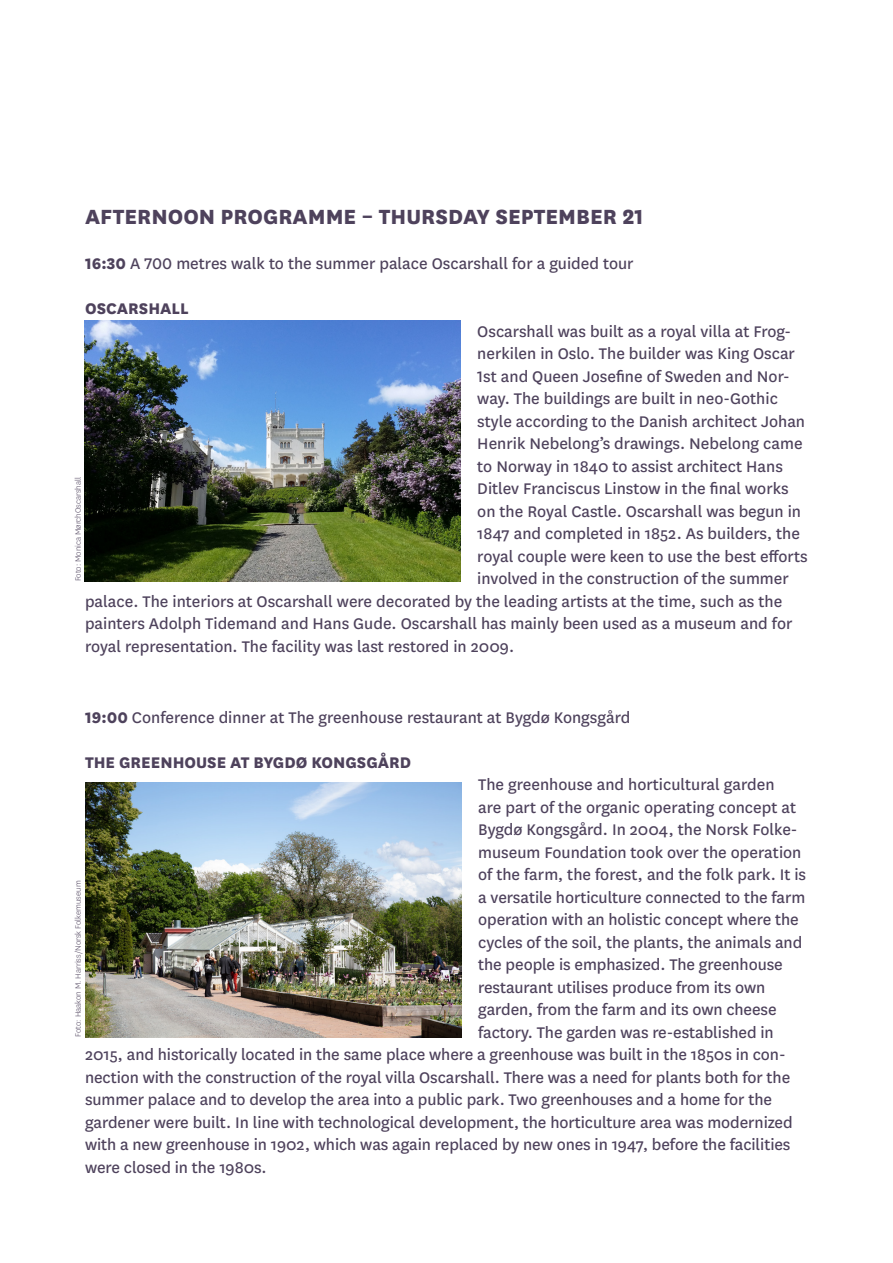
<style>
.page{position:relative;width:893px;height:1263px;background:#fff}
.page>*{position:absolute;margin:0;border:0;box-sizing:border-box;transform-origin:0 0}
.t1{font:800 24px "National";color:#4e425c}
.t2{font:18px "National";letter-spacing:-.005em;color:#4e425c}
.t3{font:800 18px "National";color:#4e425c}
.t4{font:300 9px "National";color:#4e425c}
.s1{font-weight:800}
</style>
<div class="page">
<img style="left:84px;top:320px;width:376px;height:261px">
<img style="left:85px;top:782px;width:376px;height:255px">
<h1 class="t1" style="left:85px;top:199px;width:560px">AFTERNOON PROGRAMME – THURSDAY SEPTEMBER 21</h1>
<p class="t2" style="left:85px;top:252px;width:550px"><span class="s1">16:30</span> A 700 metres walk to the summer palace Oscarshall for a guided tour</p>
<p class="t3" style="left:85px;top:296px;width:105px">OSCARSHALL</p>
<p class="t2" style="left:477px;top:319px;width:315px">Oscarshall was built as a royal villa at Frog-</p>
<p class="t2" style="left:477px;top:342px;width:319px">nerkilen in Oslo. The builder was King Oscar</p>
<p class="t2" style="left:477px;top:364px;width:314px">1st and Queen Josefine of Sweden and Nor-</p>
<p class="t2" style="left:477px;top:387px;width:302px">way. The buildings are built in neo-Gothic</p>
<p class="t2" style="left:477px;top:409px;width:329px">style according to the Danish architect Johan</p>
<p class="t2" style="left:477px;top:432px;width:327px">Henrik Nebelong’s drawings. Nebelong came</p>
<p class="t2" style="left:477px;top:454px;width:307px">to Norway in 1840 to assist architect Hans</p>
<p class="t2" style="left:477px;top:477px;width:313px">Ditlev Franciscus Linstow in the final works</p>
<p class="t2" style="left:477px;top:499px;width:325px">on the Royal Castle. Oscarshall was begun in</p>
<p class="t2" style="left:477px;top:522px;width:324px">1847 and completed in 1852. As builders, the</p>
<p class="t2" style="left:477px;top:544px;width:332px">royal couple were keen to use the best efforts</p>
<p class="t2" style="left:477px;top:567px;width:313px">involved in the construction of the summer</p>
<p class="t2" style="left:85px;top:589px;width:699px">palace. The interiors at Oscarshall were decorated by the leading artists at the time, such as the</p>
<p class="t2" style="left:85px;top:612px;width:709px">painters Adolph Tidemand and Hans Gude. Oscarshall has mainly been used as a museum and for</p>
<p class="t2" style="left:85px;top:634px;width:431px">royal representation. The facility was last restored in 2009.</p>
<p class="t4" style="left:73px;top:581px;width:106px;rotate:-90deg">Foto: Monica MørchOscarshall</p>
<p class="t2" style="left:85px;top:705px;width:547px"><span class="s1">19:00</span> Conference dinner at The greenhouse restaurant at Bygdø Kongsgård</p>
<p class="t3" style="left:85px;top:749px;width:328px">THE GREENHOUSE AT BYGDØ KONGSGÅRD</p>
<p class="t2" style="left:478px;top:773px;width:298px">The greenhouse and horticultural garden</p>
<p class="t2" style="left:478px;top:795px;width:319px">are part of the organic operating concept at</p>
<p class="t2" style="left:478px;top:818px;width:321px">Bygdø Kongsgård. In 2004, the Norsk Folke-</p>
<p class="t2" style="left:478px;top:840px;width:325px">museum Foundation took over the operation</p>
<p class="t2" style="left:478px;top:863px;width:329px">of the farm, the forest, and the folk park. It is</p>
<p class="t2" style="left:478px;top:885px;width:329px">a versatile horticulture connected to the farm</p>
<p class="t2" style="left:478px;top:908px;width:322px">operation with an holistic concept where the</p>
<p class="t2" style="left:478px;top:930px;width:326px">cycles of the soil, the plants, the animals and</p>
<p class="t2" style="left:478px;top:953px;width:306px">the people is emphasized. The greenhouse</p>
<p class="t2" style="left:478px;top:975px;width:289px">restaurant utilises produce from its own</p>
<p class="t2" style="left:478px;top:998px;width:300px">garden, from the farm and its own cheese</p>
<p class="t2" style="left:478px;top:1020px;width:297px">factory. The garden was re-established in</p>
<p class="t2" style="left:85px;top:1043px;width:702px">2015, and historically located in the same place where a greenhouse was built in the 1850s in con-</p>
<p class="t2" style="left:85px;top:1065px;width:707px">nection with the construction of the royal villa Oscarshall. There was a need for plants both for the</p>
<p class="t2" style="left:85px;top:1088px;width:689px">summer palace and to develop the area into a public park. Two greenhouses and a home for the</p>
<p class="t2" style="left:85px;top:1110px;width:709px">gardener were built. In line with technological development, the horticulture area was modernized</p>
<p class="t2" style="left:85px;top:1133px;width:707px">with a new greenhouse in 1902, which was again replaced by new ones in 1947, before the facilities</p>
<p class="t2" style="left:85px;top:1155px;width:183px">were closed in the 1980s.</p>
<p class="t4" style="left:73px;top:1037px;width:158px;rotate:-90deg">Foto: Haakon M. Harriss/Norsk Folkemuseum</p>
</div>
